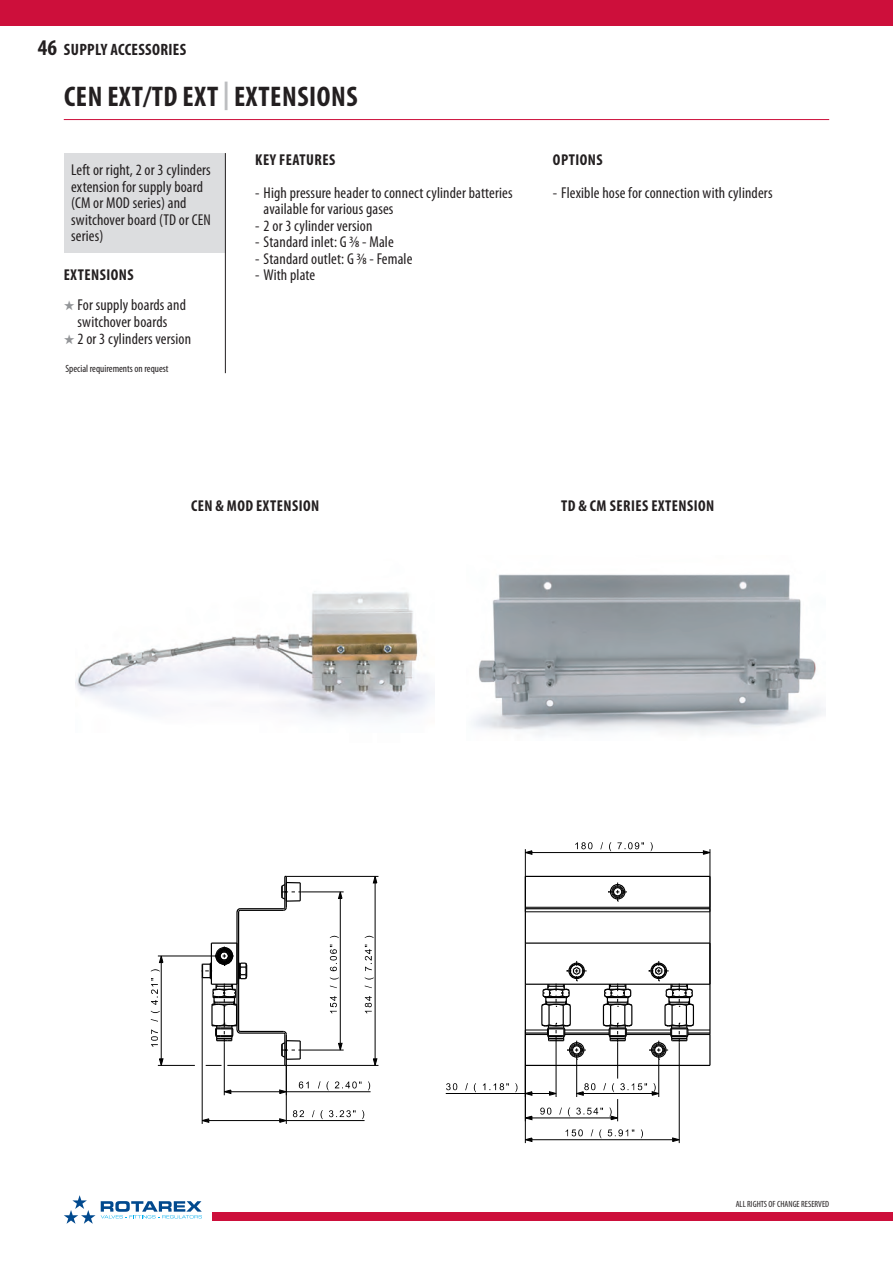
<style>
.page{position:relative;width:893px;height:1263px;background:#fff}
.page>*{position:absolute;margin:0;border:0;box-sizing:border-box;transform-origin:0 0}
.t1{font:700 condensed 28.5px "Myriad Pro";letter-spacing:.02em;color:#231f20}
.t2{font:700 condensed 22.5px "Myriad Pro";color:#231f20}
.t3{font:700 condensed 16.5px "Myriad Pro";letter-spacing:.02em;color:#231f20}
.t4{font:condensed 15.75px/16.5px "Myriad Pro";letter-spacing:.01em;color:#231f20}
.t5{font:700 condensed 15.75px "Myriad Pro";letter-spacing:.03em;color:#231f20}
.t6{font:condensed 10.5px "Myriad Pro";color:#231f20}
.t7{font:condensed 9px "Myriad Pro";color:#231f20}
.s1{color:#bcbdc0}
.s2{color:#939598}
</style>
<div class="page">
<div style="left:0;top:0;width:893px;height:26px;background:#cd0f3b"></div>
<div style="left:213px;top:1212px;width:680px;height:8px;background:#cd0f3b"></div>
<hr style="left:64px;top:119px;width:765px;height:1px;background:#cd0f3b">
<svg style="left:64px;top:1195px;width:138px;height:29px"></svg>
<img style="left:473px;top:574px;width:353px;height:161px">
<img style="left:75px;top:591px;width:360px;height:129px">
<hr style="left:525px;top:849px;width:1px;height:63px;background:#000">
<hr style="left:710px;top:849px;width:1px;height:63px;background:#000">
<hr style="left:556px;top:1040px;width:1px;height:57px;background:#000">
<hr style="left:617px;top:1042px;width:1px;height:36px;background:#000">
<hr style="left:525px;top:1065px;width:1px;height:78px;background:#000">
<hr style="left:679px;top:1042px;width:1px;height:101px;background:#000">
<hr style="left:576px;top:1059px;width:1px;height:38px;background:#000">
<hr style="left:658px;top:1059px;width:1px;height:38px;background:#000">
<hr style="left:202px;top:977px;width:1px;height:147px;background:#000">
<hr style="left:286px;top:1065px;width:1px;height:59px;background:#000">
<hr style="left:224px;top:1042px;width:1px;height:53px;background:#000">
<hr style="left:301px;top:1050px;width:43px;height:1px;background:#000">
<hr style="left:301px;top:892px;width:43px;height:1px;background:#000">
<hr style="left:286px;top:1065px;width:92px;height:1px;background:#000">
<hr style="left:286px;top:876px;width:92px;height:1px;background:#000">
<hr style="left:227px;top:1065px;width:58px;height:1px;background:#000">
<svg style="left:206px;top:1065px;width:15px;height:1px"></svg>
<hr style="left:158px;top:1065px;width:37px;height:1px;background:#000">
<hr style="left:158px;top:956px;width:57px;height:1px;background:#000">
<hr style="left:626px;top:1032px;width:45px;height:2px;background:#000">
<hr style="left:565px;top:1032px;width:44px;height:2px;background:#000">
<hr style="left:709px;top:1034px;width:1px;height:31px;background:#000">
<hr style="left:709px;top:912px;width:1px;height:118px;background:#000">
<hr style="left:709px;top:876px;width:1px;height:31px;background:#000">
<hr style="left:626px;top:1030px;width:45px;height:1px;background:#000">
<hr style="left:565px;top:1030px;width:44px;height:1px;background:#000">
<hr style="left:525px;top:876px;width:185px;height:1px;background:#000">
<hr style="left:525px;top:907px;width:185px;height:1px;background:#000">
<hr style="left:525px;top:908px;width:185px;height:1px;background:#000">
<hr style="left:525px;top:911px;width:185px;height:1px;background:#000">
<hr style="left:525px;top:912px;width:1px;height:31px;background:#000">
<hr style="left:525px;top:1065px;width:185px;height:1px;background:#000">
<hr style="left:626px;top:1034px;width:45px;height:1px;background:#000">
<hr style="left:565px;top:1034px;width:44px;height:1px;background:#000">
<hr style="left:525px;top:1034px;width:1px;height:31px;background:#000">
<hr style="left:525px;top:942px;width:185px;height:2px;background:#000">
<hr style="left:525px;top:943px;width:1px;height:41px;background:#000">
<hr style="left:525px;top:983px;width:185px;height:2px;background:#000">
<hr style="left:240px;top:1031px;width:43px;height:1px;background:#000">
<hr style="left:240px;top:1032px;width:43px;height:2px;background:#000">
<hr style="left:240px;top:910px;width:43px;height:1px;background:#000">
<hr style="left:238px;top:912px;width:1px;height:118px;background:#000">
<hr style="left:236px;top:912px;width:2px;height:118px;background:#000">
<svg style="left:236px;top:908px;width:5px;height:5px"></svg>
<hr style="left:240px;top:908px;width:43px;height:1px;background:#000">
<hr style="left:211px;top:942px;width:26px;height:2px;background:#000">
<hr style="left:211px;top:943px;width:1px;height:41px;background:#000">
<svg style="left:608px;top:882px;width:19px;height:20px"></svg>
<svg style="left:602px;top:984px;width:31px;height:58px"></svg>
<svg style="left:649px;top:961px;width:61px;height:99px"></svg>
<svg style="left:525px;top:961px;width:62px;height:99px"></svg>
<svg style="left:281px;top:876px;width:20px;height:35px"></svg>
<svg style="left:281px;top:1030px;width:20px;height:36px"></svg>
<svg style="left:201px;top:946px;width:47px;height:96px"></svg>
<svg style="left:575px;top:842px;width:17px;height:7px"></svg>
<svg style="left:600px;top:842px;width:53px;height:9px"></svg>
<hr style="left:532px;top:852px;width:171px;height:1px;background:#000">
<svg style="left:524px;top:850px;width:8px;height:5px"></svg>
<svg style="left:703px;top:850px;width:8px;height:5px"></svg>
<svg style="left:446px;top:1083px;width:11px;height:7px"></svg>
<svg style="left:465px;top:1083px;width:52px;height:9px"></svg>
<hr style="left:446px;top:1093px;width:79px;height:1px;background:#000">
<svg style="left:566px;top:1129px;width:17px;height:7px"></svg>
<svg style="left:591px;top:1129px;width:52px;height:9px"></svg>
<hr style="left:532px;top:1139px;width:141px;height:1px;background:#000">
<svg style="left:524px;top:1137px;width:8px;height:5px"></svg>
<svg style="left:672px;top:1137px;width:8px;height:5px"></svg>
<svg style="left:524px;top:1083px;width:136px;height:38px"></svg>
<svg style="left:312px;top:1110px;width:52px;height:9px"></svg>
<hr style="left:209px;top:1120px;width:71px;height:1px;background:#000">
<hr style="left:286px;top:1120px;width:79px;height:1px;background:#000">
<svg style="left:279px;top:1110px;width:25px;height:13px"></svg>
<svg style="left:201px;top:1118px;width:8px;height:5px"></svg>
<svg style="left:299px;top:1081px;width:10px;height:7px"></svg>
<svg style="left:318px;top:1081px;width:52px;height:9px"></svg>
<hr style="left:231px;top:1091px;width:49px;height:1px;background:#000">
<hr style="left:286px;top:1091px;width:85px;height:1px;background:#000">
<svg style="left:279px;top:1089px;width:9px;height:5px"></svg>
<svg style="left:223px;top:1089px;width:8px;height:5px"></svg>
<svg style="left:330px;top:996px;width:7px;height:17px"></svg>
<svg style="left:330px;top:936px;width:9px;height:52px"></svg>
<hr style="left:340px;top:898px;width:1px;height:145px;background:#000">
<svg style="left:338px;top:1043px;width:5px;height:8px"></svg>
<svg style="left:338px;top:891px;width:5px;height:8px"></svg>
<svg style="left:365px;top:996px;width:7px;height:17px"></svg>
<svg style="left:365px;top:936px;width:9px;height:52px"></svg>
<hr style="left:375px;top:883px;width:1px;height:176px;background:#000">
<svg style="left:373px;top:1058px;width:4px;height:8px"></svg>
<svg style="left:373px;top:875px;width:4px;height:8px"></svg>
<svg style="left:151px;top:1029px;width:7px;height:18px"></svg>
<svg style="left:151px;top:969px;width:9px;height:53px"></svg>
<hr style="left:161px;top:962px;width:1px;height:97px;background:#000">
<svg style="left:159px;top:1058px;width:5px;height:8px"></svg>
<svg style="left:159px;top:955px;width:5px;height:8px"></svg>
<div style="left:64px;top:153px;width:161px;height:99px;background:#dcdddf"></div>
<hr style="left:225px;top:153px;width:1px;height:220px;background:#231f20">
<h2 class="t2" style="left:38px;top:34px;width:21px">46</h2>
<p class="t3" style="left:64px;top:39px;width:124px">SUPPLY ACCESSORIES</p>
<h1 class="t1" style="left:64px;top:79px;width:295px">CEN EXT/TD EXT <span class="s1">|</span> EXTENSIONS</h1>
<p class="t4" style="left:71px;top:162px;width:141px">Left or right, 2 or 3 cylinders extension for supply board (CM or MOD series) and switchover board (TD or CEN series)</p>
<p class="t5" style="left:64px;top:265px;width:71px">EXTENSIONS</p>
<p class="t4" style="left:64px;top:297px;width:124px;text-align:center"><span class="s2">★</span> For supply boards and switchover boards</p>
<p class="t4" style="left:64px;top:330px;width:129px"><span class="s2">★</span> 2 or 3 cylinders version</p>
<p class="t6" style="left:65px;top:362px;width:105px">Special requirements on request</p>
<p class="t5" style="left:255px;top:150px;width:82px">KEY FEATURES</p>
<p class="t4" style="left:264px;top:184px;width:250px;text-indent:-9px">- High pressure header to connect cylinder batteries available for various gases</p>
<p class="t4" style="left:255px;top:217px;width:119px">- 2 or 3 cylinder version</p>
<p class="t4" style="left:255px;top:234px;width:140px">- Standard inlet: G 3/8 - Male</p>
<p class="t4" style="left:255px;top:250px;width:159px">- Standard outlet: G 3/8 - Female</p>
<p class="t4" style="left:255px;top:267px;width:62px">- With plate</p>
<p class="t5" style="left:553px;top:150px;width:51px">OPTIONS</p>
<p class="t4" style="left:553px;top:184px;width:221px">- Flexible hose for connection with cylinders</p>
<p class="t5" style="left:191px;top:496px;width:130px">CEN &amp; MOD EXTENSION</p>
<p class="t5" style="left:561px;top:496px;width:155px">TD &amp; CM SERIES EXTENSION</p>
<p class="t7" style="left:736px;top:1198px;width:95px">ALL RIGHTS OF CHANGE RESERVED</p>
</div>
